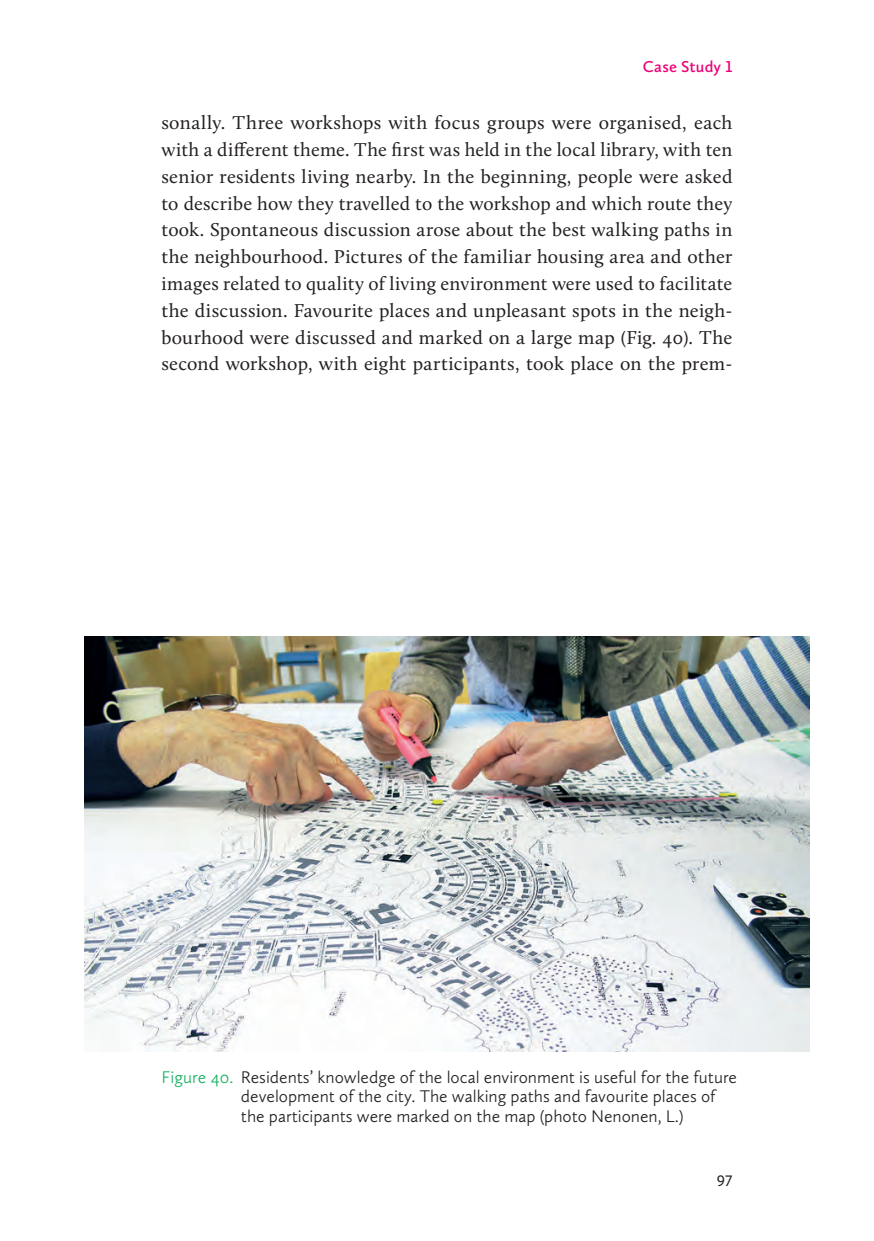
<style>
.page{position:relative;width:874px;height:1241px;background:#fff}
.page>*{position:absolute;margin:0;border:0;box-sizing:border-box;transform-origin:0 0}
.t1{font:19.25px/26.8px "Calluna";letter-spacing:.01em;color:#231f20;text-align:justify}
.t2{font:300 17.5px/19.2px "Calluna Sans";color:#231f20}
.t3{font:600 16.28px "Calluna Sans";color:#ed0277}
.t4{font:15.75px "Calluna Sans";color:#231f20}
.s1{color:#18b060}
</style>
<div class="page">
<img style="left:84px;top:636px;width:725px;height:415px">
<p class="t3" style="left:642px;top:60px;width:91px">Case Study 1</p>
<p class="t1" style="left:161px;top:111px;width:572px">sonally. Three workshops with focus groups were organised, each with a different theme. The first was held in the local library, with ten senior residents living nearby. In the beginning, people were asked to describe how they travelled to the workshop and which route they took. Spontaneous discussion arose about the best walking paths in the neighbourhood. Pictures of the familiar housing area and other images related to quality of living environment were used to facilitate the discussion. Favourite places and unpleasant spots in the neigh&shy;bourhood were discussed and marked on a large map (Fig. 40). The second workshop, with eight participants, took place on the prem-</p>
<p class="t2" style="left:241px;top:1068px;width:497px;text-indent:-79px"><span class="s1">Figure 40.</span> Residents’ knowledge of the local environment is useful for the future development of the city. The walking paths and favourite places of the participants were marked on the map (photo Nenonen, L.)</p>
<p class="t4" style="left:716px;top:1174px;width:17px">97</p>
</div>
